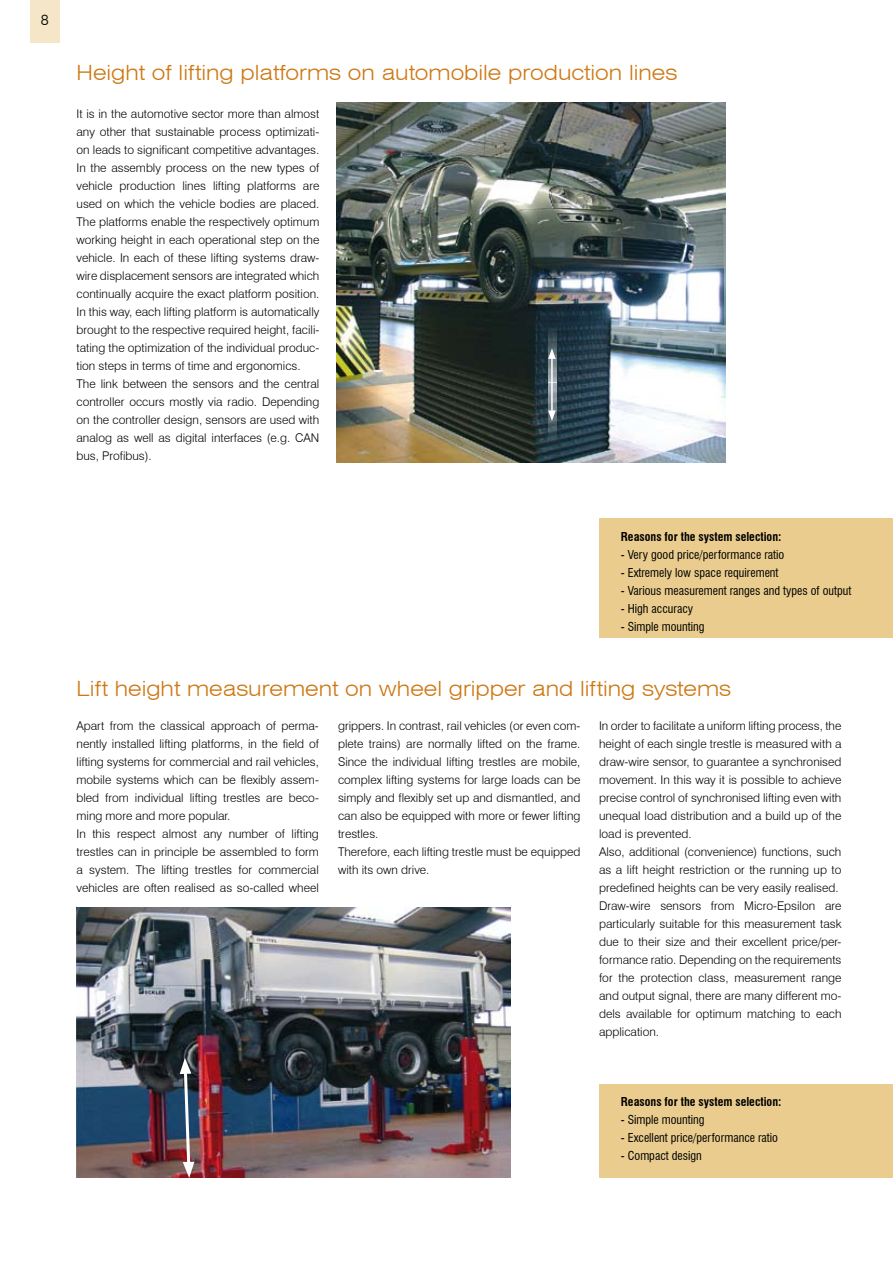
<style>
.page{position:relative;width:893px;height:1263px;background:#fff}
.page>*{position:absolute;margin:0;border:0;box-sizing:border-box;transform-origin:0 0}
.t1{font:300 expanded 21px "Swiss 721 BT";color:#ce7813}
.t2{font:300 15px "Swiss 721 BT";color:#000}
.t3{font:300 12px/18px "Swiss 721 BT";color:#000}
.t4{font:condensed 12px "Swiss 721 BT";color:#000}
.t5{font:700 condensed 12px "Swiss 721 BT";color:#000}
</style>
<div class="page">
<div style="left:30px;top:0;width:30px;height:43px;background:#f4e6c6"></div>
<div style="left:600px;top:519px;width:293px;height:119px;background:#eacd8e"></div>
<div style="left:600px;top:1084px;width:293px;height:94px;background:#eacd8e"></div>
<img style="left:336px;top:103px;width:389px;height:360px">
<img style="left:77px;top:907px;width:433px;height:271px">
<svg style="left:180px;top:1058px;width:14px;height:120px"></svg>
<svg style="left:548px;top:275px;width:8px;height:107px"></svg>
<svg style="left:548px;top:382px;width:8px;height:81px"></svg>
<p class="t2" style="left:41px;top:10px;width:9px">8</p>
<h1 class="t1" style="left:77px;top:60px;width:602px">Height of lifting platforms on automobile production lines</h1>
<p class="t3" style="left:77px;top:104px;width:244px">It is in the automotive sector more than almost any other that sustainable process optimizati&shy;on leads to significant competitive advantages.<br>In the assembly process on the new types of vehicle production lines lifting platforms are used on which the vehicle bodies are placed.<br>The platforms enable the respectively optimum working height in each operational step on the vehicle. In each of these lifting systems draw&shy;wire displacement sensors are integrated which continually acquire the exact platform position.<br>In this way, each lifting platform is automatically brought to the respective required height, facili&shy;tating the optimization of the individual produc&shy;tion steps in terms of time and ergonomics.<br>The link between the sensors and the central controller occurs mostly via radio. Depending on the controller design, sensors are used with analog as well as digital interfaces (e.g. CAN bus, Profibus).</p>
<p class="t5" style="left:621px;top:529px;width:162px">Reasons for the system selection:</p>
<p class="t4" style="left:621px;top:547px;width:165px">- Very good price/performance ratio</p>
<p class="t4" style="left:621px;top:565px;width:159px">- Extremely low space requirement</p>
<p class="t4" style="left:621px;top:583px;width:232px">- Various measurement ranges and types of output</p>
<p class="t4" style="left:621px;top:601px;width:74px">- High accuracy</p>
<p class="t4" style="left:621px;top:619px;width:85px">- Simple mounting</p>
<h1 class="t1" style="left:77px;top:676px;width:656px">Lift height measurement on wheel gripper and lifting systems</h1>
<p class="t3" style="left:77px;top:716px;width:244px">Apart from the classical approach of perma&shy;nently installed lifting platforms, in the field of lifting systems for commercial and rail vehicles, mobile systems which can be flexibly assem&shy;bled from individual lifting trestles are beco&shy;ming more and more popular.<br>In this respect almost any number of lifting trestles can in principle be assembled to form a system. The lifting trestles for commercial vehicles are often realised as so-called wheel</p>
<p class="t3" style="left:338px;top:716px;width:244px">grippers. In contrast, rail vehicles (or even com&shy;plete trains) are normally lifted on the frame.<br>Since the individual lifting trestles are mobile, complex lifting systems for large loads can be simply and flexibly set up and dismantled, and can also be equipped with more or fewer lifting trestles.<br>Therefore, each lifting trestle must be equipped with its own drive.</p>
<p class="t3" style="left:599px;top:716px;width:244px">In order to facilitate a uniform lifting process, the height of each single trestle is measured with a draw-wire sensor, to guarantee a synchronised movement. In this way it is possible to achieve precise control of synchronised lifting even with unequal load distribution and a build up of the load is prevented.<br>Also, additional (convenience) functions, such as a lift height restriction or the running up to predefined heights can be very easily realised.<br>Draw-wire sensors from Micro-Epsilon are particularly suitable for this measurement task due to their size and their excellent price/per&shy;formance ratio. Depending on the requirements for the protection class, measurement range and output signal, there are many different mo&shy;dels available for optimum matching to each application.</p>
<p class="t5" style="left:621px;top:1095px;width:162px">Reasons for the system selection:</p>
<p class="t4" style="left:621px;top:1113px;width:85px">- Simple mounting</p>
<p class="t4" style="left:621px;top:1131px;width:159px">- Excellent price/performance ratio</p>
<p class="t4" style="left:621px;top:1149px;width:83px">- Compact design</p>
</div>
